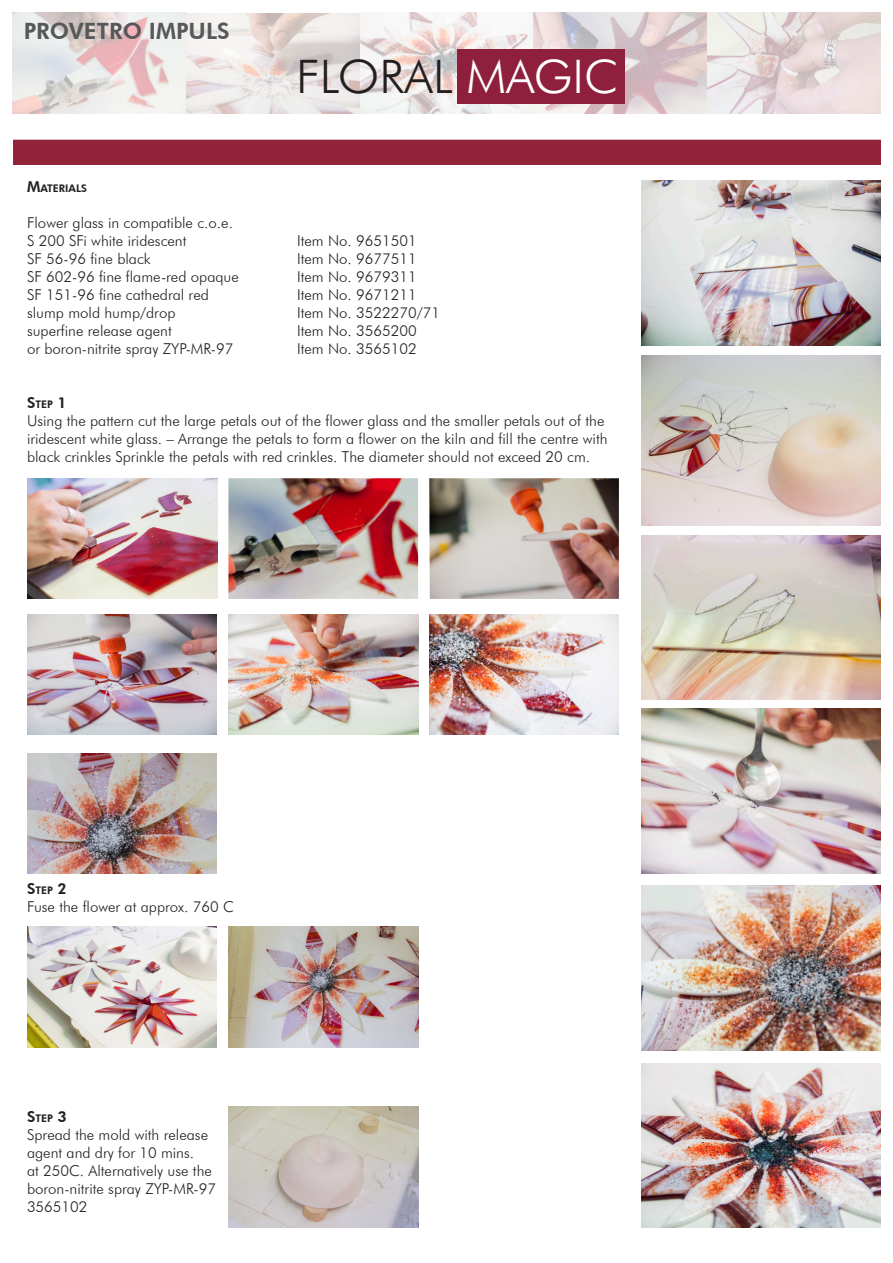
<style>
.page{position:relative;width:893px;height:1263px;background:#fff}
.page>*{position:absolute;margin:0;border:0;box-sizing:border-box;transform-origin:0 0}
.t1{font:300 46.2px "Futura BT";color:#231f20}
.t2{font:800 22.5px "Futura BT";color:#57585a}
.t3{font:300 15px/18px "Futura BT";color:#231f20}
.t4{font:800 10.5px "Futura BT";color:#231f20}
.s1{color:#fff}
.s2{font-size:15px}
</style>
<div class="page">
<div style="left:13px;top:139px;width:867px;height:25px;background:#932339"></div>
<svg style="left:12px;top:12px;width:869px;height:102px"></svg>
<img style="left:642px;top:180px;width:238px;height:166px">
<img style="left:642px;top:355px;width:238px;height:170px">
<img style="left:642px;top:886px;width:238px;height:164px">
<img style="left:642px;top:535px;width:238px;height:165px">
<img style="left:642px;top:1063px;width:238px;height:165px">
<img style="left:642px;top:709px;width:238px;height:165px">
<img style="left:229px;top:1107px;width:189px;height:120px">
<img style="left:429px;top:614px;width:190px;height:121px">
<img style="left:28px;top:478px;width:189px;height:121px">
<img style="left:228px;top:478px;width:190px;height:121px">
<img style="left:429px;top:478px;width:190px;height:121px">
<img style="left:27px;top:614px;width:190px;height:121px">
<img style="left:228px;top:614px;width:190px;height:121px">
<img style="left:229px;top:927px;width:189px;height:120px">
<img style="left:27px;top:753px;width:190px;height:121px">
<img style="left:27px;top:927px;width:190px;height:120px">
<div style="left:457px;top:49px;width:168px;height:55px;background:#8e203e"></div>
<p class="t2" style="left:24px;top:18px;width:207px">PROVETRO IMPULS</p>
<p class="t1" style="left:296px;top:48px;width:323px">FLORAL <span class="s1">MAGIC</span></p>
<p class="t4" style="left:27px;top:182px;width:62px"><span class="s2">M</span>ATERIALS</p>
<p class="t3" style="left:27px;top:213px;width:208px">Flower glass in compatible c.o.e.</p>
<p class="t3" style="left:27px;top:231px;width:161px">S 200 SFi white iridescent</p>
<p class="t3" style="left:297px;top:231px;width:121px">Item No. 9651501</p>
<p class="t3" style="left:27px;top:249px;width:125px">SF 56-96 fine black</p>
<p class="t3" style="left:297px;top:249px;width:121px">Item No. 9677511</p>
<p class="t3" style="left:27px;top:267px;width:213px">SF 602-96 fine flame-red opaque</p>
<p class="t3" style="left:297px;top:267px;width:121px">Item No. 9679311</p>
<p class="t3" style="left:27px;top:285px;width:183px">SF 151-96 fine cathedral red</p>
<p class="t3" style="left:297px;top:285px;width:121px">Item No. 9671211</p>
<p class="t3" style="left:27px;top:303px;width:150px">slump mold hump/drop</p>
<p class="t3" style="left:297px;top:303px;width:144px">Item No. 3522270/71</p>
<p class="t3" style="left:27px;top:321px;width:146px">superfine release agent</p>
<p class="t3" style="left:297px;top:321px;width:121px">Item No. 3565200</p>
<p class="t3" style="left:27px;top:339px;width:208px">or boron-nitrite spray ZYP-MR-97</p>
<p class="t3" style="left:297px;top:339px;width:121px">Item No. 3565102</p>
<p class="t4" style="left:27px;top:398px;width:41px"><span class="s2">S</span>TEP <span class="s2">1</span></p>
<p class="t3" style="left:27px;top:411px;width:582px">Using the pattern cut the large petals out of the flower glass and the smaller petals out of the iridescent white glass. – Arrange the petals to form a flower on the kiln and fill the centre with black crinkles Sprinkle the petals with red crinkles. The diameter should not exceed 20 cm.</p>
<p class="t4" style="left:27px;top:884px;width:41px"><span class="s2">S</span>TEP <span class="s2">2</span></p>
<p class="t3" style="left:27px;top:897px;width:208px">Fuse the flower at approx. 760 C</p>
<p class="t4" style="left:27px;top:1112px;width:41px"><span class="s2">S</span>TEP <span class="s2">3</span></p>
<p class="t3" style="left:27px;top:1125px;width:183px">Spread the mold with release</p>
<p class="t3" style="left:27px;top:1143px;width:169px">agent and dry for 10 mins.</p>
<p class="t3" style="left:27px;top:1161px;width:186px">at 250C. Alternatively use the</p>
<p class="t3" style="left:27px;top:1179px;width:190px">boron-nitrite spray ZYP-MR-97</p>
<p class="t3" style="left:27px;top:1197px;width:62px">3565102</p>
</div>
